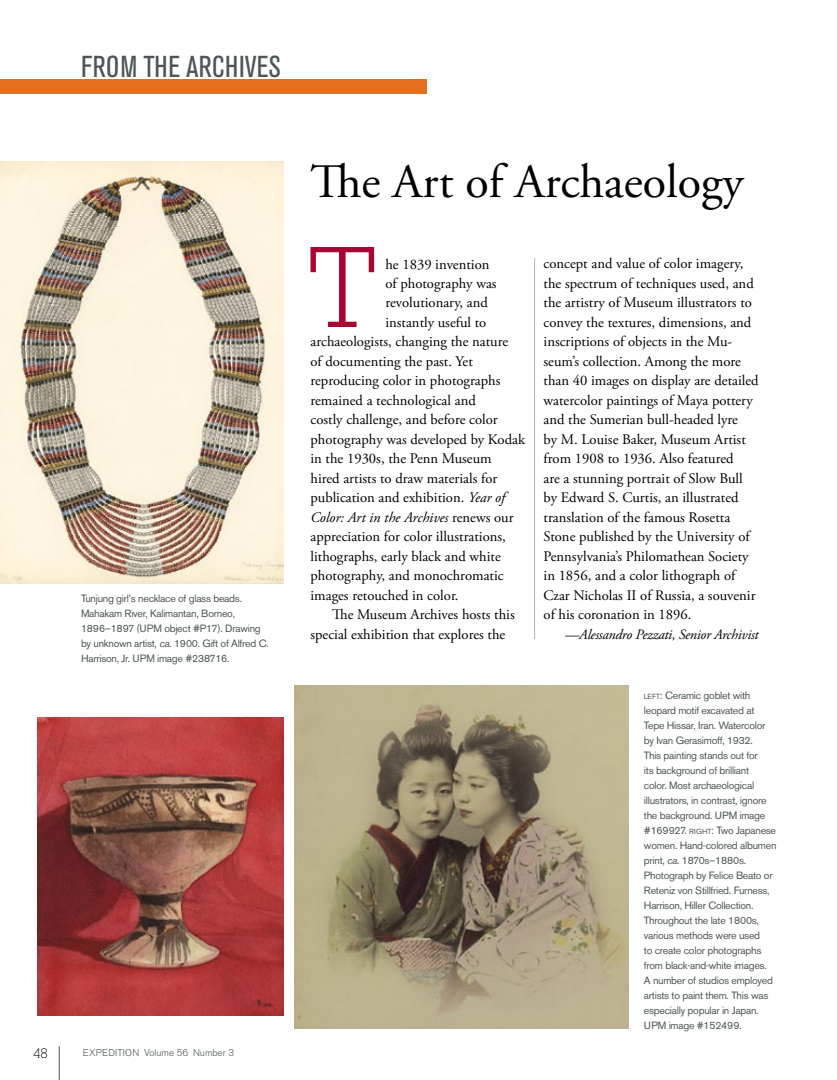
<style>
.page{position:relative;width:837px;height:1080px;background:#fff}
.page>*{position:absolute;margin:0;border:0;box-sizing:border-box;transform-origin:0 0}
.t1{font:300 117.9px "Rockwell";color:#a90533}
.t2{font:48px "Adobe Garamond Pro";color:#000}
.t3{font:condensed 30px "Akzidenz Grotesk BE";letter-spacing:.01em;color:#4d5557}
.t4{font:14.7px/19.5px "Adobe Garamond Pro";color:#000}
.t5{font:italic 14.7px "Adobe Garamond Pro";color:#000}
.t6{font:italic 14.25px "Adobe Garamond Pro";letter-spacing:-.015em;color:#000}
.t7{font:13.5px "Alexandria";color:#000}
.t8{font:10.5px/15px "Akzidenz Grotesk BE";letter-spacing:-.025em;color:#4d5557}
.t9{font:300 9.75px "Akzidenz Grotesk BE";color:#4d5557}
.s1{font-style:italic}
.s2{font-style:normal}
.s3{font-size:7.35px}
.s4{font-style:inherit}
</style>
<div class="page">
<hr style="left:59px;top:1046px;width:1px;height:34px;background:#4d5557">
<div style="left:0;top:79px;width:427px;height:15px;background:#e36f1e"></div>
<img style="left:0;top:162px;width:283px;height:422px">
<img style="left:38px;top:717px;width:245px;height:298px">
<img style="left:295px;top:685px;width:333px;height:344px">
<hr style="left:534px;top:258px;width:1px;height:381px;background:#adb8bf">
<h3 class="t3" style="left:81px;top:49px;width:201px">FROM THE ARCHIVES</h3>
<p class="t8" style="left:81px;top:591px;width:189px">Tunjung girl’s necklace of glass beads.<br>Mahakam River, Kalimantan, Borneo, 1896–1897 (UPM object #P17). Drawing by unknown artist, <span class="s1">ca.</span> 1900. Gift of Alfred C.<br>Harrison, Jr. UPM image #238716.</p>
<p class="t7" style="left:33px;top:1046px;width:16px">48</p>
<p class="t9" style="left:83px;top:1047px;width:153px">EXPEDITION Volume 56 Number 3</p>
<h2 class="t2" style="left:310px;top:153px;width:435px">The Art of Archaeology</h2>
<h1 class="t1" style="left:308px;top:220px;width:69px">T</h1>
<p class="t4" style="left:385px;top:255px;width:106px">he 1839 invention</p>
<p class="t4" style="left:544px;top:255px;width:217px">concept and value of color imagery, the spectrum of techniques used, and the artistry of Museum illustrators to convey the textures, dimensions, and inscriptions of objects in the Mu&shy;seum’s collection. Among the more than 40 images on display are detailed watercolor paintings of Maya pottery and the Sumerian bull-headed lyre<br>by M. Louise Baker, Museum Artist from 1908 to 1936. Also featured<br>are a stunning portrait of Slow Bull by Edward S. Curtis, an illustrated translation of the famous Rosetta Stone published by the University of Pennsylvania’s Philomathean Society in 1856, and a color lithograph of Czar Nicholas II of Russia, a souvenir of his coronation in 1896.</p>
<p class="t6" style="left:565px;top:626px;width:195px">—Alessandro Pezzati, Senior Archivist</p>
<p class="t4" style="left:385px;top:274px;width:113px">of photography was</p>
<p class="t4" style="left:385px;top:294px;width:104px">revolutionary, and</p>
<p class="t4" style="left:385px;top:313px;width:103px">instantly useful to</p>
<p class="t4" style="left:310px;top:333px;width:199px">archaeologists, changing the nature</p>
<p class="t4" style="left:310px;top:352px;width:164px">of documenting the past. Yet</p>
<p class="t4" style="left:310px;top:372px;width:192px">reproducing color in photographs</p>
<p class="t4" style="left:310px;top:391px;width:167px">remained a technological and</p>
<p class="t4" style="left:310px;top:411px;width:189px">costly challenge, and before color</p>
<p class="t4" style="left:310px;top:430px;width:216px">photography was developed by Kodak</p>
<p class="t4" style="left:310px;top:450px;width:183px">in the 1930s, the Penn Museum</p>
<p class="t4" style="left:310px;top:469px;width:188px">hired artists to draw materials for</p>
<p class="t4" style="left:310px;top:489px;width:196px">publication and exhibition. <span class="s1">Year of</span></p>
<p class="t5" style="left:310px;top:508px;width:205px">Color: Art in the Archives <span class="s2">renews our</span></p>
<p class="t4" style="left:310px;top:528px;width:197px">appreciation for color illustrations,</p>
<p class="t4" style="left:310px;top:547px;width:192px">lithographs, early black and white</p>
<p class="t4" style="left:310px;top:567px;width:195px">photography, and monochromatic</p>
<p class="t4" style="left:310px;top:586px;width:150px">images retouched in color.</p>
<p class="t4" style="left:332px;top:606px;width:184px">The Museum Archives hosts this</p>
<p class="t4" style="left:310px;top:625px;width:196px">special exhibition that explores the</p>
<p class="t8" style="left:644px;top:688px;width:134px"><span class="s3">LEFT</span><span class="s4">:</span> Ceramic goblet with leopard motif excavated at<br>Tepe Hissar, Iran. Watercolor by Ivan Gerasimoff, 1932.<br>This painting stands out for<br>its background of brilliant<br>color. Most archaeological illustrators, in contrast, ignore the background. UPM image #169927. <span class="s3">RIGHT</span><span class="s4">:</span> Two Japanese women. Hand-colored albumen print, <span class="s1">ca.</span> 1870s–1880s.<br>Photograph by Felice Beato or<br>Reteniz von Stillfried. Furness,<br>Harrison, Hiller Collection.<br>Throughout the late 1800s, various methods were used<br>to create color photographs from black-and-white images.<br>A number of studios employed artists to paint them. This was especially popular in Japan.<br>UPM image #152499.</p>
</div>
